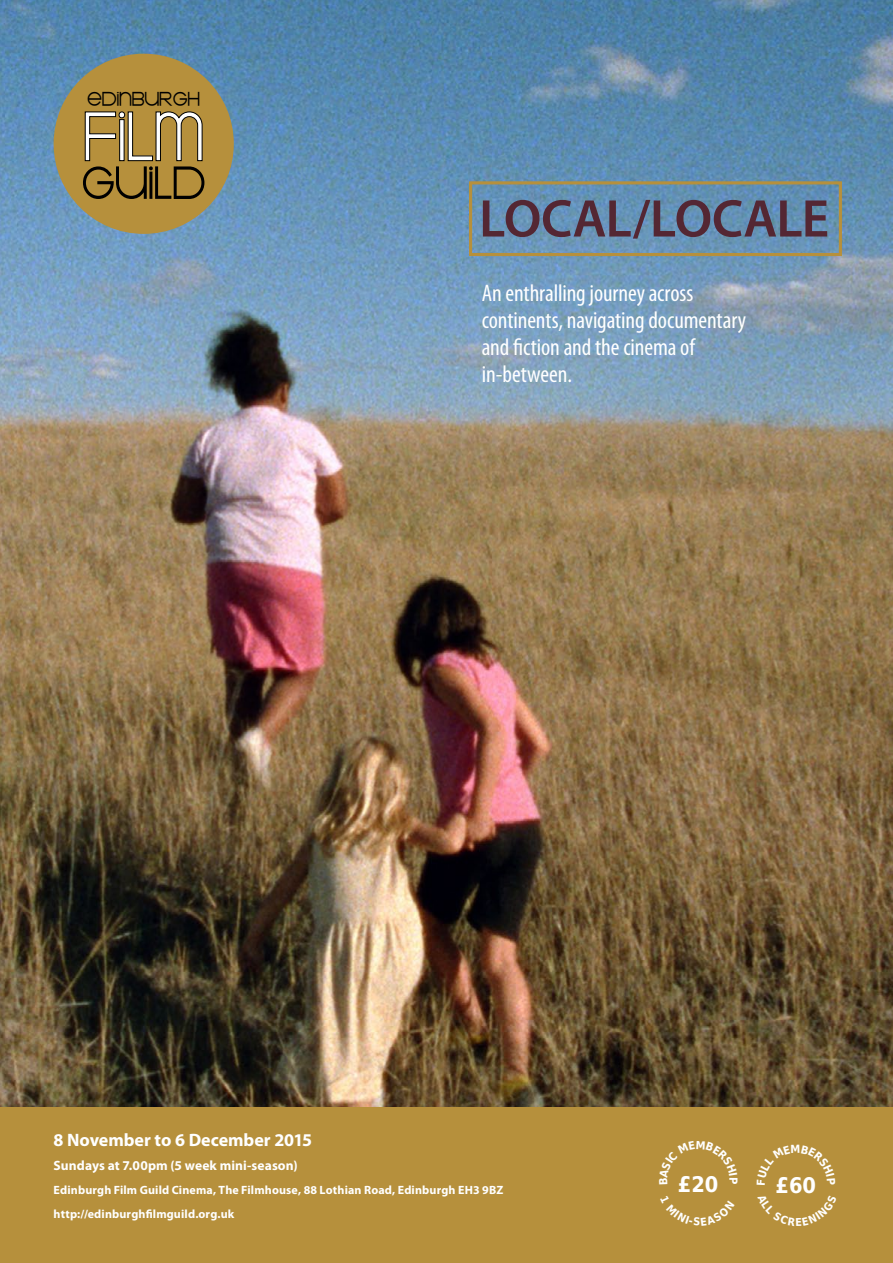
<style>
.page{position:relative;width:893px;height:1263px;background:#fff}
.page>*{position:absolute;margin:0;border:0;box-sizing:border-box;transform-origin:0 0}
.t1{font:85.5px "Kravitz Thermal";color:#fff;scale:.95 1}
.t2{font:57px "Kravitz Thermal";color:#000;scale:.95 1}
.t3{font:600 53.4px "Myriad Pro";letter-spacing:-.02em;color:#542733}
.t4{font:condensed 24px/27px "Myriad Pro";letter-spacing:-.005em;color:#fff}
.t5{font:24px "Kravitz Thermal";color:#000}
.t6{font:700 21.6px "DejaVu Sans Condensed";color:#fff}
.t7{font:700 18px "Myriad Pro";letter-spacing:-.005em;color:#fff}
.t8{font:700 13.5px "Myriad Pro";letter-spacing:.01em;color:#fff}
.t9{font:700 12px/24px "Myriad Pro";letter-spacing:.01em;color:#fff}
.t10{font:700 11.1px "DejaVu Sans Condensed";color:#fff}
</style>
<div class="page">
<img style="left:0;top:0;width:893px;height:1108px">
<div style="left:469px;top:181px;width:373px;height:75px;border:3px solid #b6903c"></div>
<div style="left:0;top:1108px;width:893px;height:155px;background:#b6903c"></div>
<div style="left:54px;top:54px;width:180px;height:180px;background:#b6903c;border-radius:50%"></div>
<svg style="left:84px;top:111px;width:119px;height:50px"></svg>
<h3 class="t5" style="left:87px;top:86px;width:114px">eDinBuRGH</h3>
<h1 class="t1" style="left:82px;top:90px;width:128px">Film</h1>
<h2 class="t2" style="left:81px;top:152px;width:132px">GuiLD</h2>
<h3 class="t3" style="left:479px;top:185px;width:352px">LOCAL/LOCALE</h3>
<h3 class="t4" style="left:482px;top:279px;width:266px">An enthralling journey across continents, navigating documentary and fiction and the cinema of in-between.</h3>
<h3 class="t7" style="left:54px;top:1128px;width:260px">8 November to 6 December 2015</h3>
<p class="t8" style="left:54px;top:1157px;width:246px">Sundays at 7.00pm (5 week mini-season)</p>
<p class="t9" style="left:54px;top:1178px;width:451px">Edinburgh Film Guild Cinema, The Filmhouse, 88 Lothian Road, Edinburgh EH3 9BZ http://edinburghfilmguild.org.uk</p>
<h3 class="t6" style="left:678px;top:1166px;width:42px">£20</h3>
<h3 class="t6" style="left:776px;top:1168px;width:42px">£60</h3>
<p class="t10" style="left:743px;top:1177px;width:9px;rotate:90deg">P</p>
</div>
